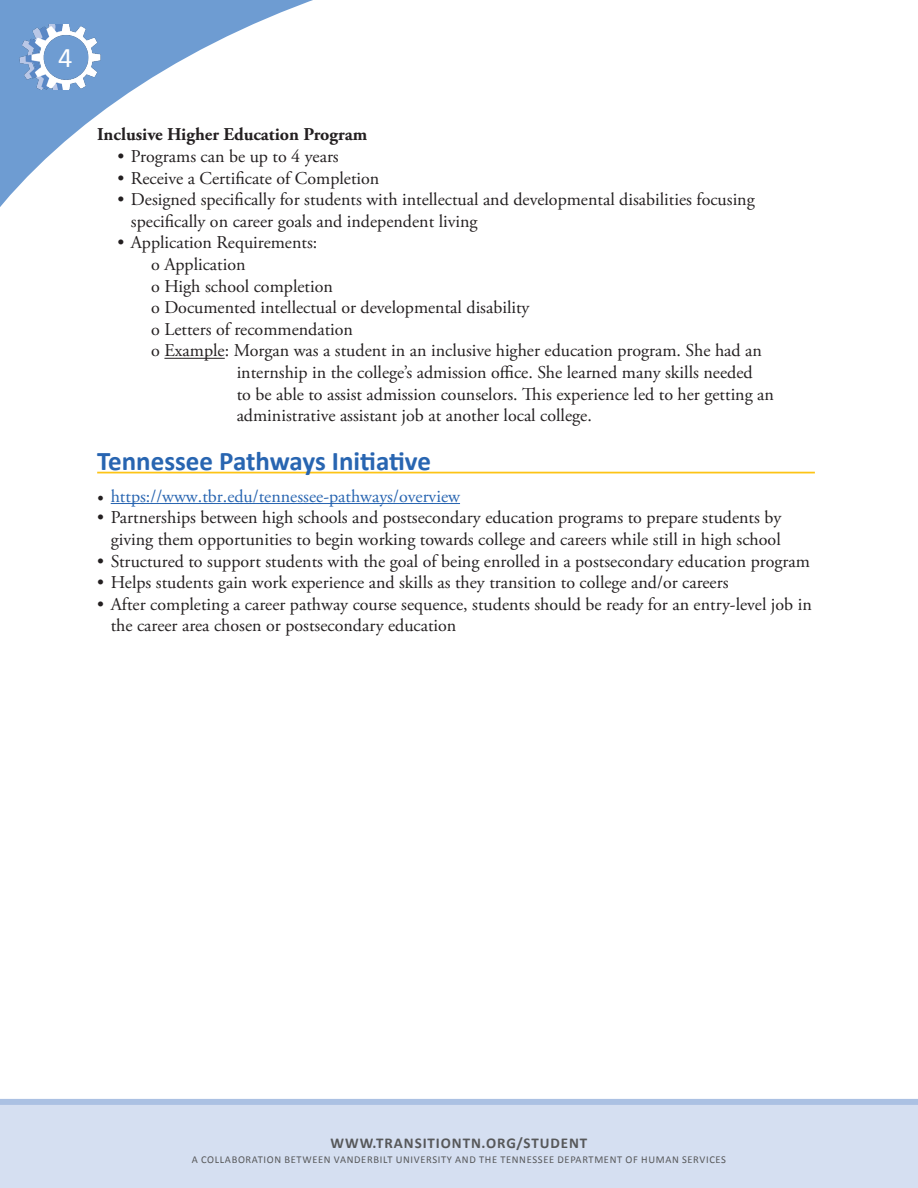
<style>
.page{position:relative;width:918px;height:1188px;background:#fff}
.page>*{position:absolute;margin:0;border:0;box-sizing:border-box;transform-origin:0 0}
.t1{font:28.5px "Calibri";color:#fff}
.t2{font:700 27px "Calibri";color:#2865b1}
.t3{font:18px/21.6px "Adobe Garamond Pro";color:#231f20}
.t4{font:18px "Adobe Garamond Pro";color:#2865b1}
.t5{font:700 18px "Adobe Garamond Pro";color:#231f20}
.t6{font:700 15px "Calibri";letter-spacing:.06em;color:#57585a}
.t7{font:10.5px "Calibri";letter-spacing:.06em;color:#57585a}
.s1{font-family:"Minion Pro";color:#231f20}
</style>
<div class="page">
<div style="left:0;top:1099px;width:918px;height:89px;background:#d5dff1"></div>
<svg style="left:0;top:0;width:313px;height:207px"></svg>
<img style="left:17px;top:25px;width:87px;height:65px">
<hr style="left:164px;top:358px;width:61px;height:1px;background:#231f20">
<hr style="left:97px;top:472px;width:718px;height:1px;background:#fdc416">
<hr style="left:111px;top:503px;width:349px;height:1px;background:#2865b1">
<h1 class="t1" style="left:58px;top:37px;width:16px">4</h1>
<h3 class="t5" style="left:97px;top:124px;width:272px">Inclusive Higher Education Program</h3>
<h3 class="t3" style="left:117px;top:146px;width:223px">• Programs can be up to 4 years</h3>
<h3 class="t3" style="left:117px;top:168px;width:263px">• Receive a Certificate of Completion</h3>
<h3 class="t3" style="left:131px;top:189px;width:625px;text-indent:-14px">• Designed specifically for students with intellectual and developmental disabilities focusing specifically on career goals and independent living</h3>
<h3 class="t3" style="left:117px;top:233px;width:201px">• Application Requirements:</h3>
<h3 class="t3" style="left:151px;top:254px;width:96px">o Application</h3>
<h3 class="t3" style="left:151px;top:276px;width:183px">o High school completion</h3>
<h3 class="t3" style="left:151px;top:297px;width:380px">o Documented intellectual or developmental disability</h3>
<h3 class="t3" style="left:151px;top:319px;width:203px">o Letters of recommendation</h3>
<h3 class="t3" style="left:151px;top:341px;width:612px">o Example: Morgan was a student in an inclusive higher education program. She had an</h3>
<h3 class="t3" style="left:237px;top:362px;width:517px">internship in the college’s admission office. She learned many skills needed</h3>
<h3 class="t3" style="left:237px;top:384px;width:539px">to be able to assist admission counselors. This experience led to her getting an</h3>
<h3 class="t3" style="left:237px;top:405px;width:357px">administrative assistant job at another local college.</h3>
<p class="t2" style="left:97px;top:441px;width:335px">Tennessee Pathways Initiative</p>
<p class="t4" style="left:97px;top:485px;width:364px"><span class="s1">•</span> https://www.tbr.edu/tennessee-pathways/overview</p>
<h3 class="t3" style="left:97px;top:507px;width:686px;text-align:right">• Partnerships between high schools and postsecondary education programs to prepare students by giving them opportunities to begin working towards college and careers while still in high school</h3>
<h3 class="t3" style="left:97px;top:551px;width:714px">• Structured to support students with the goal of being enrolled in a postsecondary education program</h3>
<h3 class="t3" style="left:97px;top:572px;width:633px">• Helps students gain work experience and skills as they transition to college and/or careers</h3>
<h3 class="t3" style="left:111px;top:594px;width:703px;text-indent:-14px">• After completing a career pathway course sequence, students should be ready for an entry-level job in the career area chosen or postsecondary education</h3>
<p class="t6" style="left:331px;top:1132px;width:258px">WWW.TRANSITIONTN.ORG/STUDENT</p>
<p class="t7" style="left:192px;top:1152px;width:536px">A COLLABORATION BETWEEN VANDERBILT UNIVERSITY AND THE TENNESSEE DEPARTMENT OF HUMAN SERVICES</p>
</div>
